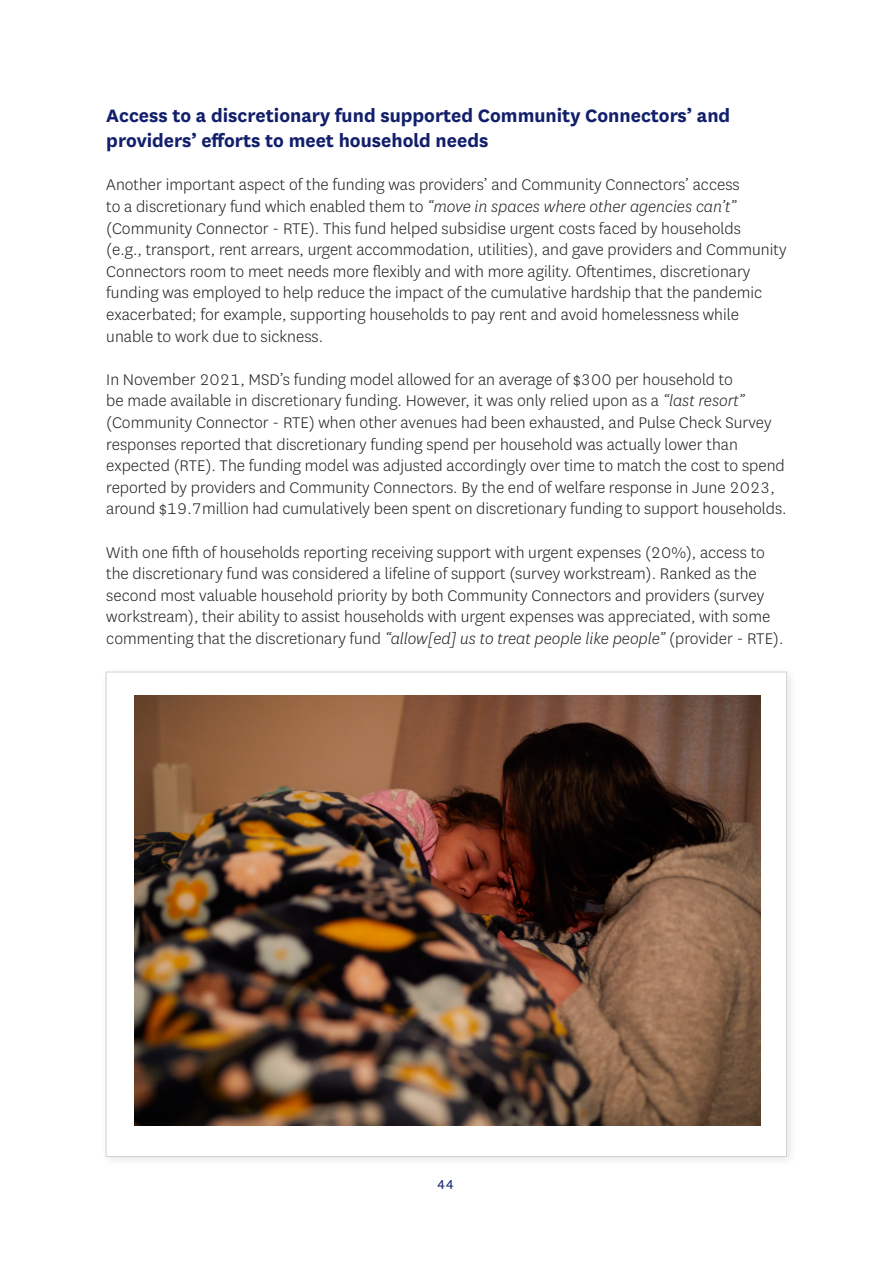
<style>
.page{position:relative;width:893px;height:1263px;background:#fff}
.page>*{position:absolute;margin:0;border:0;box-sizing:border-box;transform-origin:0 0}
.Body_copy_sub_header_1{font:700 21px/25.2px "National";color:#121f6b}
.Body_copy{font:300 18px/21.6px "National";color:#231f20}
.t1{font:15px "National";color:#121f6b}
.s1{font-style:italic}
</style>
<div class="page">
<div style="left:101px;top:667px;width:697px;height:501px;background:#fafafa"></div>
<div style="left:106px;top:672px;width:681px;height:485px;background:#fff;border:1px solid #d1d2d4"></div>
<img style="left:134px;top:696px;width:627px;height:429px">
<p class="Body_copy_sub_header_1" style="left:106px;top:101px;width:625px">Access to a discretionary fund supported Community Connectors’ and providers’ efforts to meet household needs</p>
<p class="Body_copy" style="left:106px;top:174px;width:636px">Another important aspect of the funding was providers’ and Community Connectors’ access to a discretionary fund which enabled them to <span class="s1">“move in spaces where other agencies can’t” </span>(Community Connector - RTE). This fund helped subsidise urgent costs faced by households</p>
<p class="Body_copy" style="left:106px;top:238px;width:682px">(e.g., transport, rent arrears, urgent accommodation, utilities), and gave providers and Community Connectors room to meet needs more flexibly and with more agility. Oftentimes, discretionary funding was employed to help reduce the impact of the cumulative hardship that the pandemic exacerbated; for example, supporting households to pay rent and avoid homelessness while unable to work due to sickness.</p>
<p class="Body_copy" style="left:106px;top:368px;width:682px">In November 2021, MSD’s funding model allowed for an average of $300 per household to<br>be made available in discretionary funding. However, it was only relied upon as a <span class="s1">“last resort” </span>(Community Connector - RTE) when other avenues had been exhausted, and Pulse Check Survey responses reported that discretionary funding spend per household was actually lower than expected (RTE). The funding model was adjusted accordingly over time to match the cost to spend reported by providers and Community Connectors. By the end of welfare response in June 2023, around $19.7million had cumulatively been spent on discretionary funding to support households.</p>
<p class="Body_copy" style="left:106px;top:541px;width:679px">With one fifth of households reporting receiving support with urgent expenses (20%), access to the discretionary fund was considered a lifeline of support (survey workstream). Ranked as the second most valuable household priority by both Community Connectors and providers (survey workstream), their ability to assist households with urgent expenses was appreciated, with some commenting that the discretionary fund <span class="s1">“allow[ed] us to treat people like people”</span> (provider - RTE).</p>
<p class="t1" style="left:437px;top:1174px;width:19px">44</p>
</div>
